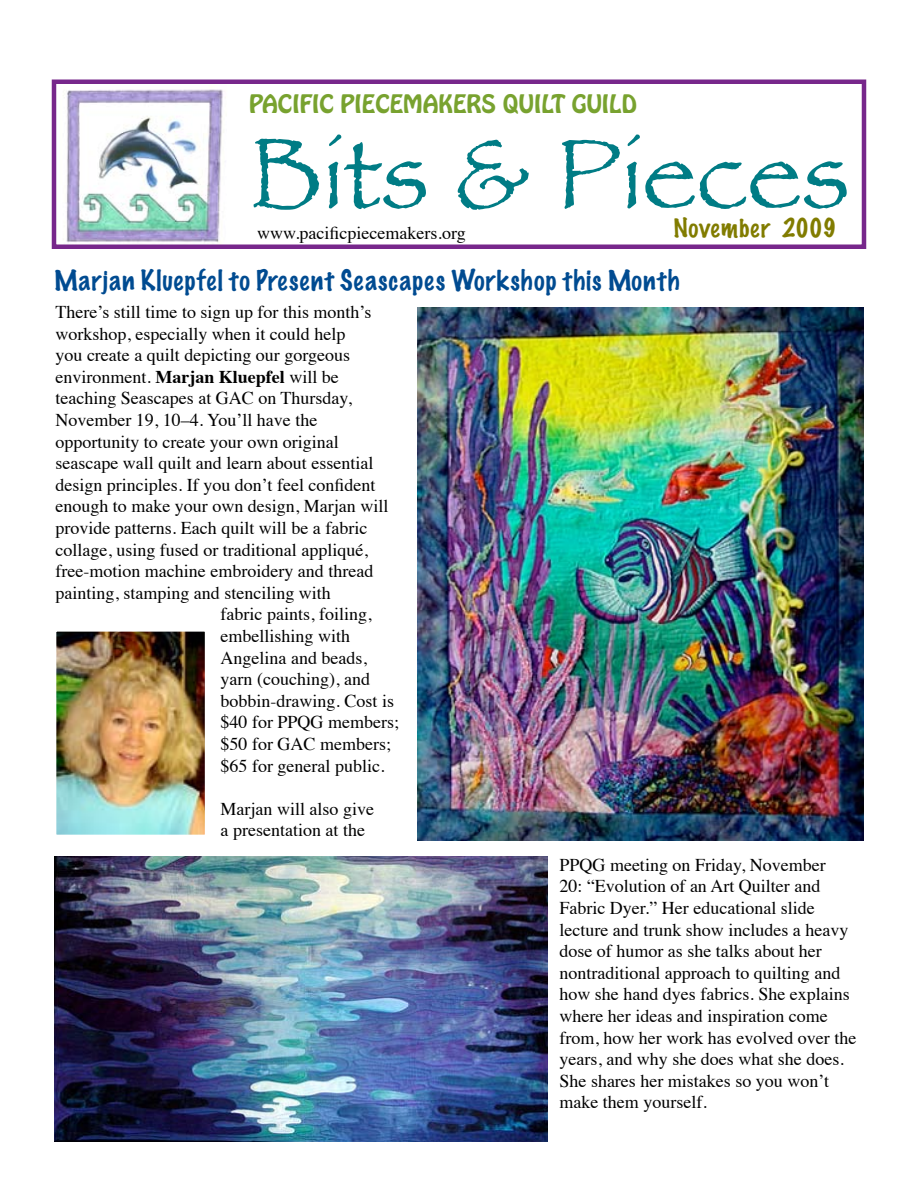
<style>
.page{position:relative;width:918px;height:1188px;background:#fff}
.page>*{position:absolute;margin:0;border:0;box-sizing:border-box;transform-origin:0 0}
.t1{font:102px "Papyrus";color:#007c85}
.t2{font:100 25.5px "Marker Felt";letter-spacing:.04em;color:#004b91}
.t3{font:100 24px "Marker Felt";letter-spacing:.03em;color:#817c00}
.t4{font:22.5px "Hobo Std";color:#78a22f}
.t5{font:18px/21.6px "Times";color:#000}
.s1{font-weight:700}
</style>
<div class="page">
<img style="left:54px;top:856px;width:494px;height:286px">
<img style="left:63px;top:89px;width:163px;height:154px">
<div style="left:52px;top:80px;width:814px;height:169px;border:4px solid #77278b"></div>
<img style="left:418px;top:307px;width:446px;height:534px">
<img style="left:57px;top:632px;width:147px;height:202px">
<div style="left:54px;top:629px;width:153px;height:208px;border:2px solid #fff"></div>
<p class="t4" style="left:249px;top:88px;width:389px">PACIFIC PIECEMAKERS QUILT GUILD</p>
<h1 class="t1" style="left:249px;top:112px;width:602px">Bits &amp; Pieces</h1>
<p class="t5" style="left:257px;top:220px;width:210px">www.pacificpiecemakers.org</p>
<h3 class="t3" style="left:674px;top:211px;width:165px">November 2009</h3>
<h2 class="t2" style="left:54px;top:262px;width:627px">Marjan Kluepfel to Present Seascapes Workshop this Month</h2>
<p class="t5" style="left:56px;top:300px;width:318px">There’s still time to sign up for this month’s</p>
<p class="t5" style="left:56px;top:321px;width:291px">workshop, especially when it could help</p>
<p class="t5" style="left:56px;top:343px;width:296px">you create a quilt depicting our gorgeous</p>
<p class="t5" style="left:56px;top:364px;width:285px">environment. <span class="s1">Marjan Kluepfel</span> will be</p>
<p class="t5" style="left:55px;top:386px;width:298px">teaching Seascapes at GAC on Thursday,</p>
<p class="t5" style="left:55px;top:408px;width:263px">November 19, 10–4. You’ll have the</p>
<p class="t5" style="left:55px;top:429px;width:285px">opportunity to create your own original</p>
<p class="t5" style="left:55px;top:451px;width:319px">seascape wall quilt and learn about essential</p>
<p class="t5" style="left:55px;top:472px;width:322px">design principles. If you don’t feel confident</p>
<p class="t5" style="left:55px;top:494px;width:334px">enough to make your own design, Marjan will</p>
<p class="t5" style="left:55px;top:516px;width:313px">provide patterns. Each quilt will be a fabric</p>
<p class="t5" style="left:55px;top:537px;width:314px">collage, using fused or traditional appliqué,</p>
<p class="t5" style="left:55px;top:559px;width:319px">free-motion machine embroidery and thread</p>
<p class="t5" style="left:55px;top:580px;width:277px">painting, stamping and stenciling with</p>
<p class="t5" style="left:221px;top:602px;width:152px">fabric paints, foiling,</p>
<p class="t5" style="left:221px;top:624px;width:131px">embellishing with</p>
<p class="t5" style="left:221px;top:645px;width:148px">Angelina and beads,</p>
<p class="t5" style="left:221px;top:667px;width:151px">yarn (couching), and</p>
<p class="t5" style="left:221px;top:688px;width:175px">bobbin-drawing. Cost is</p>
<p class="t5" style="left:221px;top:710px;width:180px">$40 for PPQG members;</p>
<p class="t5" style="left:221px;top:732px;width:172px">$50 for GAC members;</p>
<p class="t5" style="left:221px;top:753px;width:165px">$65 for general public.</p>
<p class="t5" style="left:221px;top:796px;width:155px">Marjan will also give a presentation at the</p>
<p class="t5" style="left:560px;top:852px;width:298px">PPQG meeting on Friday, November<br>20: “Evolution of an Art Quilter and Fabric Dyer.” Her educational slide lecture and trunk show includes a heavy dose of humor as she talks about her nontraditional approach to quilting and how she hand dyes fabrics. She explains where her ideas and inspiration come from, how her work has evolved over the years, and why she does what she does.<br>She shares her mistakes so you won’t make them yourself.</p>
</div>
